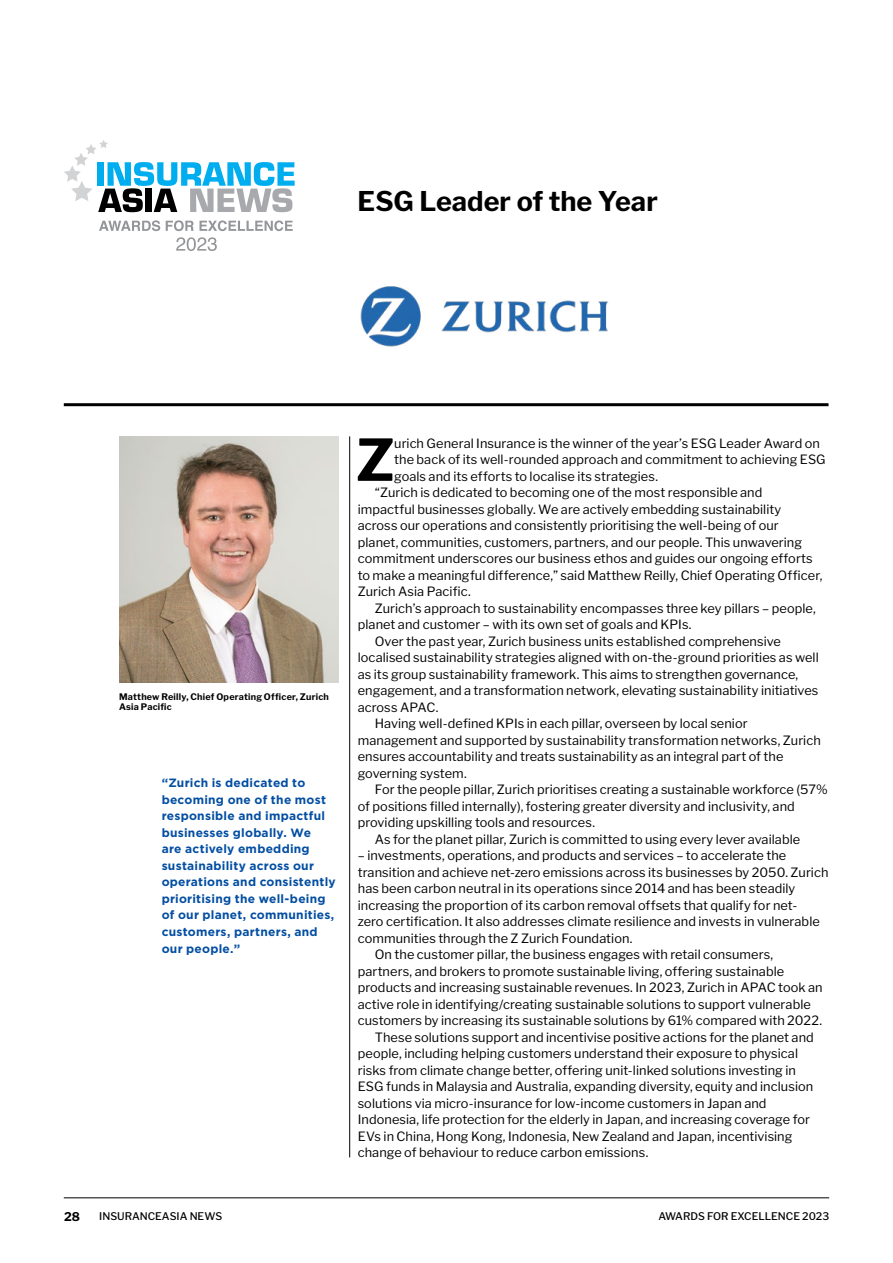
<style>
.page{position:relative;width:893px;height:1263px;background:#fff}
.page>*{position:absolute;margin:0;border:0;box-sizing:border-box;transform-origin:0 0}
.t1{font:700 57.15px "Libre Franklin";color:#000}
.t2{font:700 27px "Libre Franklin";letter-spacing:-.005em;color:#000}
.t3{font:12.75px "Libre Franklin";letter-spacing:.005em;color:#000}
.t4{font:700 12px/16.5px "Gotham";letter-spacing:.02em;color:#034ea2}
.t5{font:700 12px "Libre Franklin";color:#000}
.t6{font:500 10.5px "Libre Franklin";color:#000}
.t7{font:700 9px/10.5px "Libre Franklin";letter-spacing:.025em;color:#000}
</style>
<div class="page">
<hr style="left:64px;top:1197px;width:765px;height:1px;background:#000">
<hr style="left:64px;top:403px;width:764px;height:3px;background:#000">
<hr style="left:349px;top:436px;width:1px;height:721px;background:#000">
<svg style="left:64px;top:140px;width:231px;height:72px"></svg>
<svg style="left:99px;top:220px;width:61px;height:11px"></svg>
<svg style="left:166px;top:220px;width:127px;height:11px"></svg>
<svg style="left:176px;top:237px;width:41px;height:14px"></svg>
<img style="left:360px;top:286px;width:248px;height:61px">
<img style="left:119px;top:436px;width:220px;height:246px">
<h2 class="t2" style="left:358px;top:185px;width:302px">ESG Leader of the Year</h2>
<p class="t7" style="left:119px;top:691px;width:211px">Matthew Reilly, Chief Operating Officer, Zurich<br>Asia Pacific</p>
<p class="t4" style="left:162px;top:775px;width:175px">“Zurich is dedicated to becoming one of the most responsible and impactful businesses globally. We<br>are actively embedding sustainability across our operations and consistently prioritising the well-being of our planet, communities, customers, partners, and our people.”</p>
<h1 class="t1" style="left:356px;top:426px;width:40px">Z</h1>
<p class="t3" style="left:394px;top:435px;width:427px">urich General Insurance is the winner of the year’s ESG Leader Award on</p>
<p class="t3" style="left:394px;top:452px;width:433px">the back of its well-rounded approach and commitment to achieving ESG</p>
<p class="t3" style="left:394px;top:468px;width:265px">goals and its efforts to localise its strategies.</p>
<p class="t3" style="left:375px;top:485px;width:389px">“Zurich is dedicated to becoming one of the most responsible and</p>
<p class="t3" style="left:358px;top:501px;width:425px">impactful businesses globally. We are actively embedding sustainability</p>
<p class="t3" style="left:358px;top:518px;width:422px">across our operations and consistently prioritising the well-being of our</p>
<p class="t3" style="left:358px;top:534px;width:446px">planet, communities, customers, partners, and our people. This unwavering</p>
<p class="t3" style="left:358px;top:551px;width:457px">commitment underscores our business ethos and guides our ongoing efforts</p>
<p class="t3" style="left:358px;top:567px;width:466px">to make a meaningful difference,” said Matthew Reilly, Chief Operating Officer,</p>
<p class="t3" style="left:358px;top:584px;width:115px">Zurich Asia Pacific.</p>
<p class="t3" style="left:375px;top:600px;width:443px">Zurich’s approach to sustainability encompasses three key pillars – people,</p>
<p class="t3" style="left:358px;top:617px;width:335px">planet and customer – with its own set of goals and KPIs.</p>
<p class="t3" style="left:375px;top:633px;width:408px">Over the past year, Zurich business units established comprehensive</p>
<p class="t3" style="left:358px;top:650px;width:462px">localised sustainability strategies aligned with on-the-ground priorities as well</p>
<p class="t3" style="left:358px;top:666px;width:442px">as its group sustainability framework. This aims to strengthen governance,</p>
<p class="t3" style="left:358px;top:683px;width:462px">engagement, and a transformation network, elevating sustainability initiatives</p>
<p class="t3" style="left:358px;top:699px;width:82px">across APAC.</p>
<p class="t3" style="left:375px;top:716px;width:374px">Having well-defined KPIs in each pillar, overseen by local senior</p>
<p class="t3" style="left:358px;top:732px;width:465px">management and supported by sustainability transformation networks, Zurich</p>
<p class="t3" style="left:358px;top:749px;width:427px">ensures accountability and treats sustainability as an integral part of the</p>
<p class="t3" style="left:358px;top:765px;width:110px">governing system.</p>
<p class="t3" style="left:375px;top:782px;width:455px">For the people pillar, Zurich prioritises creating a sustainable workforce (57%</p>
<p class="t3" style="left:358px;top:798px;width:439px">of positions filled internally), fostering greater diversity and inclusivity, and</p>
<p class="t3" style="left:358px;top:815px;width:239px">providing upskilling tools and resources.</p>
<p class="t3" style="left:375px;top:831px;width:427px">As for the planet pillar, Zurich is committed to using every lever available</p>
<p class="t3" style="left:358px;top:848px;width:430px">– investments, operations, and products and services – to accelerate the</p>
<p class="t3" style="left:358px;top:864px;width:472px">transition and achieve net-zero emissions across its businesses by 2050. Zurich</p>
<p class="t3" style="left:358px;top:881px;width:439px">has been carbon neutral in its operations since 2014 and has been steadily</p>
<p class="t3" style="left:358px;top:897px;width:441px">increasing the proportion of its carbon removal offsets that qualify for net-</p>
<p class="t3" style="left:358px;top:914px;width:464px">zero certification. It also addresses climate resilience and invests in vulnerable</p>
<p class="t3" style="left:358px;top:930px;width:276px">communities through the Z Zurich Foundation.</p>
<p class="t3" style="left:375px;top:947px;width:400px">On the customer pillar, the business engages with retail consumers,</p>
<p class="t3" style="left:358px;top:963px;width:428px">partners, and brokers to promote sustainable living, offering sustainable</p>
<p class="t3" style="left:358px;top:980px;width:466px">products and increasing sustainable revenues. In 2023, Zurich in APAC took an</p>
<p class="t3" style="left:358px;top:996px;width:455px">active role in identifying/creating sustainable solutions to support vulnerable</p>
<p class="t3" style="left:358px;top:1013px;width:466px">customers by increasing its sustainable solutions by 61% compared with 2022.</p>
<p class="t3" style="left:375px;top:1029px;width:441px">These solutions support and incentivise positive actions for the planet and</p>
<p class="t3" style="left:358px;top:1046px;width:442px">people, including helping customers understand their exposure to physical</p>
<p class="t3" style="left:358px;top:1062px;width:440px">risks from climate change better, offering unit-linked solutions investing in</p>
<p class="t3" style="left:358px;top:1079px;width:457px">ESG funds in Malaysia and Australia, expanding diversity, equity and inclusion</p>
<p class="t3" style="left:358px;top:1095px;width:410px">solutions via micro-insurance for low-income customers in Japan and</p>
<p class="t3" style="left:358px;top:1112px;width:454px">Indonesia, life protection for the elderly in Japan, and increasing coverage for</p>
<p class="t3" style="left:358px;top:1128px;width:436px">EVs in China, Hong Kong, Indonesia, New Zealand and Japan, incentivising</p>
<p class="t3" style="left:358px;top:1145px;width:292px">change of behaviour to reduce carbon emissions.</p>
<p class="t5" style="left:64px;top:1210px;width:17px">28</p>
<p class="t6" style="left:99px;top:1210px;width:124px">INSURANCEASIA NEWS</p>
<p class="t6" style="left:659px;top:1210px;width:172px">AWARDS FOR EXCELLENCE 2023</p>
</div>
